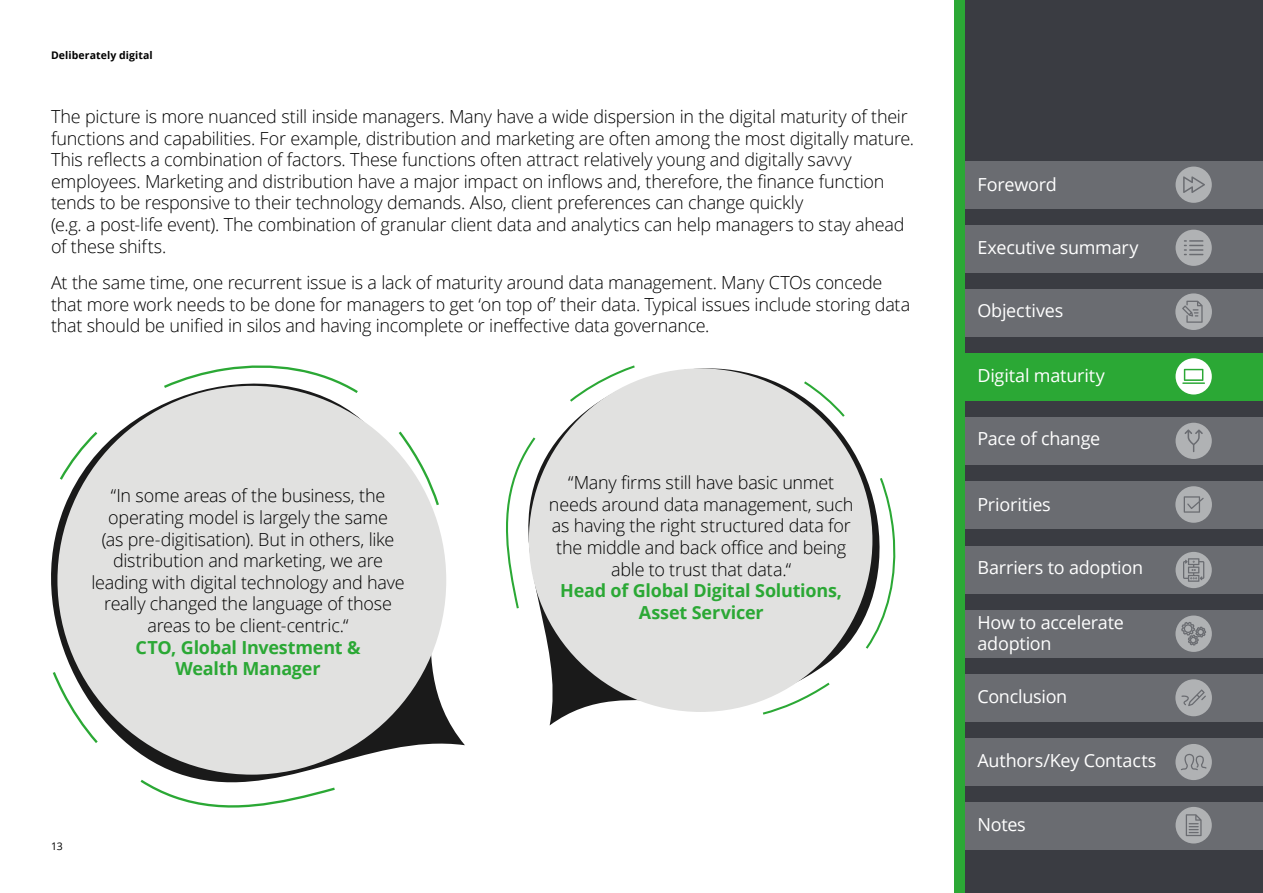
<style>
.page{position:relative;width:1263px;height:893px;background:#fff}
.page>*{position:absolute;margin:0;border:0;box-sizing:border-box;transform-origin:0 0}
.t1{font:300 18px/21.6px "Open Sans";letter-spacing:-.015em;color:#000}
.t2{font:18px/21.6px "Open Sans";letter-spacing:-.015em;color:#fff}
.t3{font:700 18px/21.6px "Open Sans";letter-spacing:-.01em;color:#2ba835;text-align:center}
.t4{font:700 10.5px "Open Sans";letter-spacing:.01em;color:#000}
.t5{font:10.5px "Open Sans";color:#000}
</style>
<div class="page">
<div style="left:954px;top:0;width:11px;height:893px;background:#2ba835"></div>
<svg style="left:51px;top:505px;width:414px;height:258px"></svg>
<div style="left:57px;top:386px;width:389px;height:389px;background:#e1e1e0;border-radius:50%"></div>
<svg style="left:53px;top:672px;width:282px;height:136px"></svg>
<svg style="left:60px;top:365px;width:379px;height:140px"></svg>
<svg style="left:516px;top:368px;width:257px;height:358px"></svg>
<div style="left:529px;top:368px;width:343px;height:344px;background:#e1e1e0;border-radius:50%"></div>
<svg style="left:506px;top:365px;width:129px;height:243px"></svg>
<svg style="left:763px;top:381px;width:133px;height:334px"></svg>
<div style="left:965px;top:0;width:298px;height:893px;background:#3a3c42"></div>
<div style="left:965px;top:161px;width:298px;height:48px;background:#6a6c71"></div>
<div style="left:965px;top:225px;width:298px;height:48px;background:#6a6c71"></div>
<div style="left:965px;top:353px;width:298px;height:48px;background:#2ba835"></div>
<div style="left:965px;top:481px;width:298px;height:48px;background:#6a6c71"></div>
<div style="left:965px;top:610px;width:298px;height:48px;background:#6a6c71"></div>
<div style="left:965px;top:289px;width:298px;height:48px;background:#6a6c71"></div>
<div style="left:965px;top:417px;width:298px;height:48px;background:#6a6c71"></div>
<div style="left:965px;top:546px;width:298px;height:47px;background:#6a6c71"></div>
<div style="left:965px;top:674px;width:298px;height:48px;background:#6a6c71"></div>
<div style="left:965px;top:738px;width:298px;height:48px;background:#6a6c71"></div>
<div style="left:965px;top:802px;width:298px;height:48px;background:#6a6c71"></div>
<svg style="left:1175px;top:293px;width:37px;height:37px"></svg>
<svg style="left:1175px;top:230px;width:37px;height:36px"></svg>
<svg style="left:1175px;top:358px;width:37px;height:36px"></svg>
<svg style="left:1175px;top:167px;width:37px;height:36px"></svg>
<svg style="left:1175px;top:423px;width:37px;height:36px"></svg>
<svg style="left:1175px;top:486px;width:37px;height:37px"></svg>
<svg style="left:1175px;top:552px;width:37px;height:36px"></svg>
<svg style="left:1175px;top:615px;width:37px;height:37px"></svg>
<svg style="left:1175px;top:679px;width:37px;height:37px"></svg>
<svg style="left:1175px;top:744px;width:37px;height:36px"></svg>
<svg style="left:1175px;top:807px;width:37px;height:36px"></svg>
<p class="t4" style="left:51px;top:48px;width:103px">Deliberately digital</p>
<p class="t1" style="left:51px;top:105px;width:865px">The picture is more nuanced still inside managers. Many have a wide dispersion in the digital maturity of their functions and capabilities. For example, distribution and marketing are often among the most digitally mature.<br>This reflects a combination of factors. These functions often attract relatively young and digitally savvy employees. Marketing and distribution have a major impact on inflows and, therefore, the finance function tends to be responsive to their technology demands. Also, client preferences can change quickly<br>(e.g. a post-life event). The combination of granular client data and analytics can help managers to stay ahead of these shifts.</p>
<p class="t1" style="left:51px;top:271px;width:861px">At the same time, one recurrent issue is a lack of maturity around data management. Many CTOs concede that more work needs to be done for managers to get ‘on top of’ their data. Typical issues include storing data that should be unified in silos and having incomplete or ineffective data governance.</p>
<p class="t1" style="left:91px;top:485px;width:315px;text-align:center">“In some areas of the business, the operating model is largely the same<br>(as pre-digitisation). But in others, like distribution and marketing, we are leading with digital technology and have really changed the language of those areas to be client-centric.“</p>
<p class="t3" style="left:136px;top:636px;width:227px">CTO, Global Investment &amp;<br>Wealth Manager</p>
<p class="t5" style="left:51px;top:839px;width:13px">13</p>
<p class="t1" style="left:549px;top:471px;width:306px;text-align:center">“Many firms still have basic unmet needs around data management, such as having the right structured data for the middle and back office and being able to trust that data.“</p>
<p class="t3" style="left:560px;top:579px;width:283px">Head of Global Digital Solutions,<br>Asset Servicer</p>
<p class="t2" style="left:977px;top:173px;width:81px">Foreword</p>
<p class="t2" style="left:977px;top:236px;width:163px">Executive summary</p>
<p class="t2" style="left:977px;top:299px;width:87px">Objectives</p>
<p class="t2" style="left:977px;top:364px;width:129px">Digital maturity</p>
<p class="t2" style="left:977px;top:427px;width:124px">Pace of change</p>
<p class="t2" style="left:977px;top:493px;width:75px">Priorities</p>
<p class="t2" style="left:977px;top:556px;width:167px">Barriers to adoption</p>
<p class="t2" style="left:977px;top:611px;width:148px">How to accelerate adoption</p>
<p class="t2" style="left:977px;top:685px;width:91px">Conclusion</p>
<p class="t2" style="left:977px;top:750px;width:180px">Authors/Key Contacts</p>
<p class="t2" style="left:977px;top:814px;width:50px">Notes</p>
</div>
